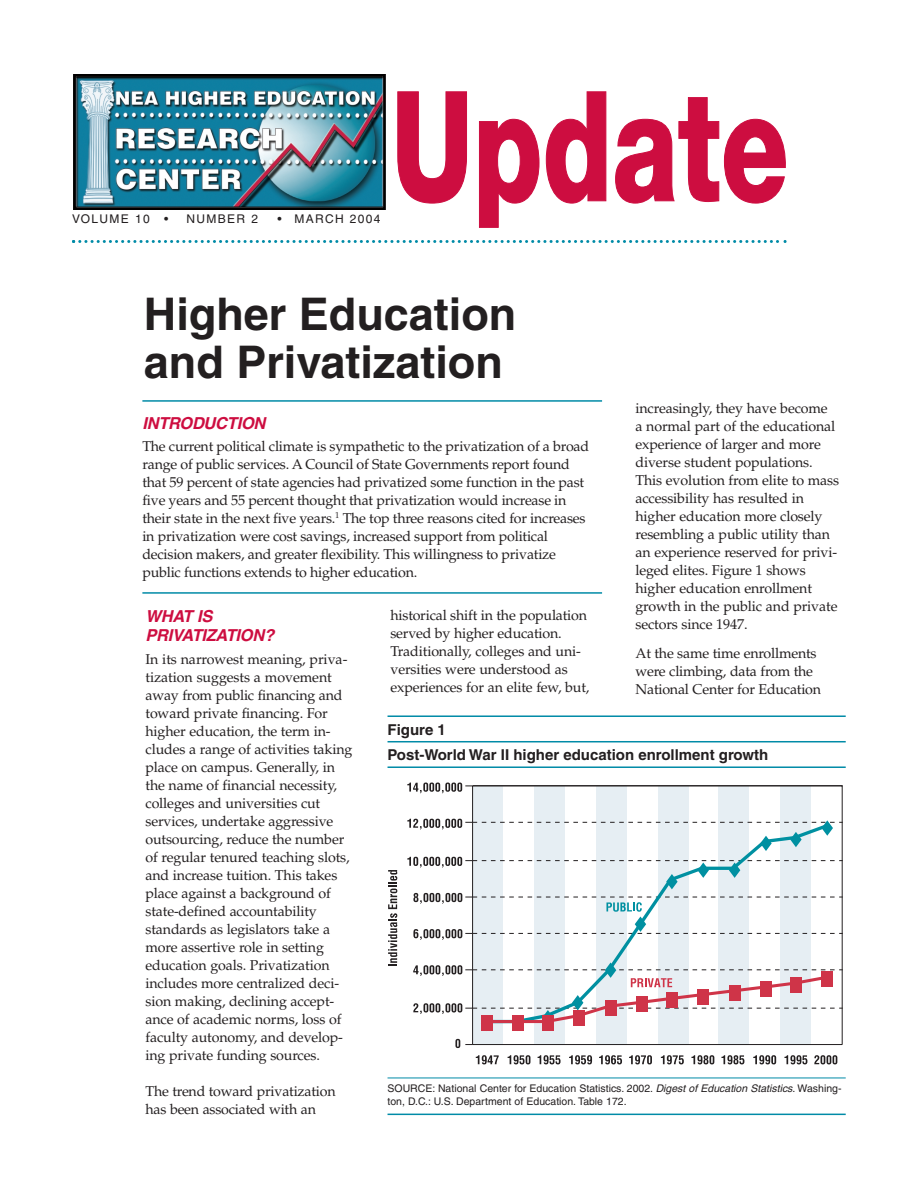
<style>
.page{position:relative;width:918px;height:1188px;background:#fff}
.page>*{position:absolute;margin:0;border:0;box-sizing:border-box;transform-origin:0 0}
.t1{font:700 45px/48px "Helvetica";color:#231f20}
.t2{font:italic 700 16.5px/19.5px "Helvetica";letter-spacing:-.015em;color:#cd0d40}
.t3{font:700 15px/25.5px "Helvetica";color:#231f20}
.t4{font:14.25px/18px "Palatino";letter-spacing:-.01em;color:#231f20}
.t5{font:12px "Helvetica";letter-spacing:.11em;color:#231f20}
.t6{font:10.5px/12.8px "Helvetica";color:#231f20}
.s1{font-style:italic}
</style>
<div class="page">
<svg style="left:72px;top:240px;width:715px;height:3px"></svg>
<img style="left:73px;top:75px;width:312px;height:135px">
<svg style="left:397px;top:91px;width:70px;height:112px"></svg>
<svg style="left:479px;top:119px;width:60px;height:109px"></svg>
<svg style="left:546px;top:91px;width:60px;height:112px"></svg>
<svg style="left:615px;top:97px;width:171px;height:106px"></svg>
<hr style="left:142px;top:400px;width:460px;height:2px;background:#008ba7">
<hr style="left:142px;top:592px;width:460px;height:2px;background:#008ba7">
<hr style="left:388px;top:715px;width:458px;height:2px;background:#008ba7">
<hr style="left:388px;top:741px;width:458px;height:1px;background:#008ba7">
<hr style="left:388px;top:766px;width:458px;height:2px;background:#008ba7">
<hr style="left:388px;top:1078px;width:458px;height:1px;background:#008ba7">
<hr style="left:388px;top:1114px;width:458px;height:1px;background:#008ba7">
<div style="left:781px;top:786px;width:30px;height:259px;background:#e6eef3"></div>
<div style="left:718px;top:786px;width:31px;height:259px;background:#e6eef3"></div>
<div style="left:658px;top:786px;width:30px;height:259px;background:#e6eef3"></div>
<div style="left:596px;top:786px;width:30px;height:259px;background:#e6eef3"></div>
<div style="left:535px;top:786px;width:30px;height:259px;background:#e6eef3"></div>
<div style="left:473px;top:786px;width:30px;height:259px;background:#e6eef3"></div>
<hr style="left:473px;top:785px;width:370px;height:1px;background:#231f20">
<svg style="left:476px;top:1055px;width:23px;height:9px"></svg>
<svg style="left:508px;top:1055px;width:22px;height:9px"></svg>
<svg style="left:538px;top:1055px;width:23px;height:9px"></svg>
<svg style="left:569px;top:1055px;width:23px;height:9px"></svg>
<svg style="left:599px;top:1055px;width:23px;height:9px"></svg>
<svg style="left:629px;top:1055px;width:23px;height:9px"></svg>
<svg style="left:661px;top:1055px;width:23px;height:9px"></svg>
<svg style="left:691px;top:1055px;width:23px;height:9px"></svg>
<svg style="left:721px;top:1055px;width:23px;height:9px"></svg>
<svg style="left:753px;top:1055px;width:23px;height:9px"></svg>
<svg style="left:784px;top:1055px;width:23px;height:9px"></svg>
<svg style="left:814px;top:1055px;width:23px;height:9px"></svg>
<hr style="left:473px;top:786px;width:369px;height:1px;background:#231f20">
<hr style="left:842px;top:786px;width:1px;height:259px;background:#231f20">
<hr style="left:473px;top:1044px;width:369px;height:1px;background:#231f20">
<hr style="left:472px;top:786px;width:1px;height:259px;background:#231f20">
<svg style="left:407px;top:783px;width:65px;height:10px"></svg>
<svg style="left:407px;top:819px;width:436px;height:32px"></svg>
<svg style="left:407px;top:857px;width:436px;height:83px"></svg>
<svg style="left:413px;top:963px;width:430px;height:68px"></svg>
<svg style="left:455px;top:1039px;width:17px;height:9px"></svg>
<svg style="left:388px;top:870px;width:9px;height:96px"></svg>
<p class="t5" style="left:72px;top:214px;width:98px">VOLUME 10 •</p>
<p class="t5" style="left:186px;top:214px;width:73px">NUMBER 2</p>
<p class="t5" style="left:277px;top:214px;width:105px">• MARCH 2004</p>
<h1 class="t1" style="left:144px;top:294px;width:374px">Higher Education and Privatization</h1>
<p class="t2" style="left:142px;top:415px;width:125px">INTRODUCTION</p>
<p class="t4" style="left:142px;top:439px;width:448px">The current political climate is sympathetic to the privatization of a broad range of public services. A Council of State Governments report found that 59 percent of state agencies had privatized some function in the past five years and 55 percent thought that privatization would increase in their state in the next five years.<sup>1</sup> The top three reasons cited for increases in privatization were cost savings, increased support from political decision makers, and greater flexibility. This willingness to privatize public functions extends to higher education.</p>
<p class="t4" style="left:636px;top:401px;width:205px">increasingly, they have become<br>a normal part of the educational experience of larger and more diverse student populations.<br>This evolution from elite to mass accessibility has resulted in higher education more closely resembling a public utility than an experience reserved for privi&shy;leged elites. Figure 1 shows higher education enrollment growth in the public and private sectors since 1947.</p>
<p class="t4" style="left:636px;top:645px;width:187px">At the same time enrollments were climbing, data from the<br>National Center for Education</p>
<p class="t2" style="left:146px;top:608px;width:130px">WHAT IS<br>PRIVATIZATION?</p>
<p class="t4" style="left:146px;top:651px;width:208px">In its narrowest meaning, priva&shy;tization suggests a movement away from public financing and toward private financing. For higher education, the term in&shy;cludes a range of activities taking place on campus. Generally, in the name of financial necessity, colleges and universities cut services, undertake aggressive outsourcing, reduce the number of regular tenured teaching slots, and increase tuition. This takes place against a background of state-defined accountability standards as legislators take a more assertive role in setting education goals. Privatization includes more centralized deci&shy;sion making, declining accept&shy;ance of academic norms, loss of faculty autonomy, and develop&shy;ing private funding sources.</p>
<p class="t4" style="left:146px;top:1083px;width:192px">The trend toward privatization has been associated with an</p>
<p class="t4" style="left:391px;top:608px;width:201px">historical shift in the population served by higher education.<br>Traditionally, colleges and uni&shy;versities were understood as experiences for an elite few, but,</p>
<p class="t3" style="left:388px;top:718px;width:382px">Figure 1<br>Post-World War II higher education enrollment growth</p>
<p class="t6" style="left:388px;top:1083px;width:455px">SOURCE: National Center for Education Statistics. 2002. <span class="s1">Digest of Education Statistics</span>. Washing&shy;ton, D.C.: U.S. Department of Education. Table 172.</p>
</div>
